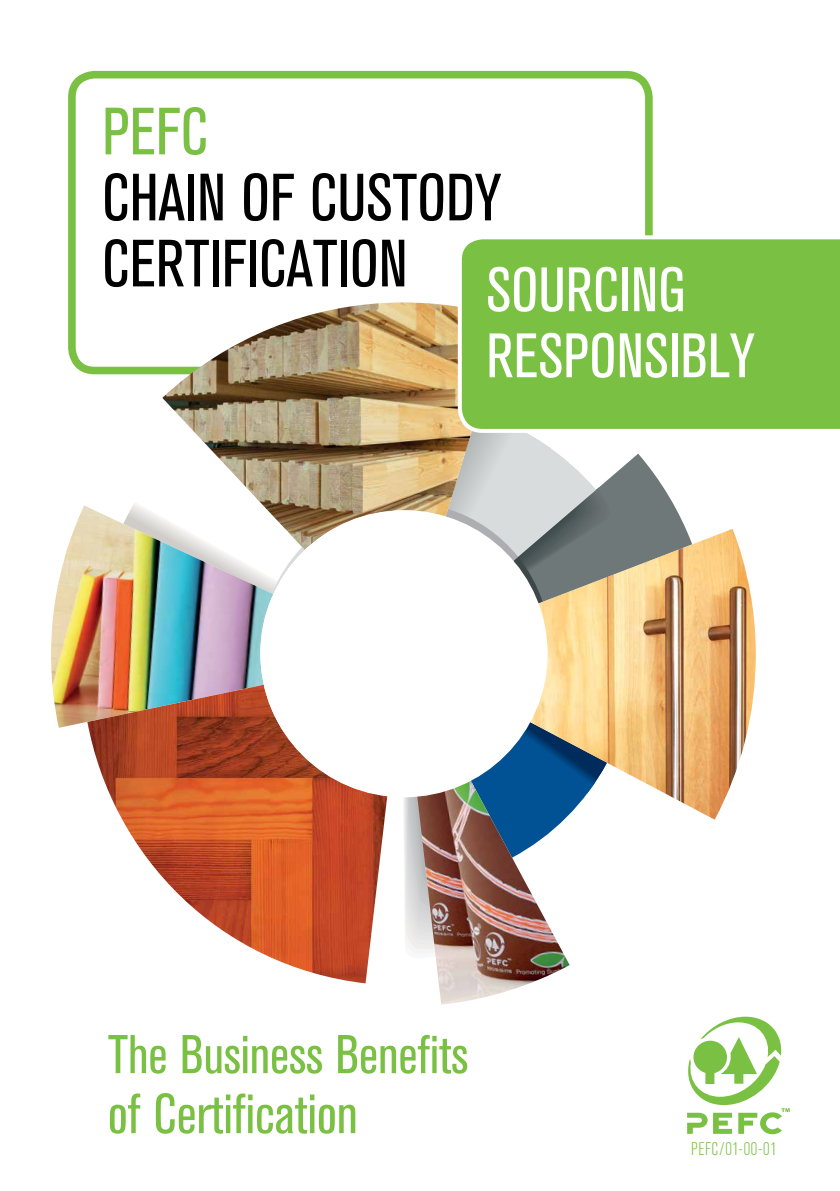
<style>
.page{position:relative;width:840px;height:1191px;background:#fff}
.page>*{position:absolute;margin:0;border:0;box-sizing:border-box;transform-origin:0 0}
.PEFC_HEADLINE{font:condensed 66px/66px "Akzidenz Grotesk BE";color:#000}
.PEFC_HEADLINE-2{font:condensed 62px/66px "Akzidenz Grotesk BE";letter-spacing:.005em;color:#fff}
.PEFC_HEADLINE-3{font:condensed 56px "Akzidenz Grotesk BE";color:#7ac143}
.PEFC_HEADLINE-4{font:condensed 54px "Akzidenz Grotesk BE";color:#7ac143}
.t1{font:300 condensed 18.2px "Akzidenz Grotesk BE";letter-spacing:.035em;color:#7ac143}
.s1{color:#7ac143}
</style>
<div class="page">
<svg style="left:687px;top:1016px;width:102px;height:118px"></svg>
<div style="left:68px;top:71px;width:584px;height:303px;border:8px solid #7ac143;border-radius:23px"></div>
<svg style="left:387px;top:796px;width:30px;height:157px"></svg>
<svg style="left:472px;top:433px;width:214px;height:347px"></svg>
<svg style="left:133px;top:503px;width:171px;height:90px"></svg>
<img style="left:417px;top:780px;width:152px;height:224px">
<img style="left:51px;top:505px;width:222px;height:223px">
<img style="left:87px;top:685px;width:300px;height:298px">
<img style="left:529px;top:529px;width:226px;height:290px">
<img style="left:162px;top:302px;width:344px;height:248px">
<div style="left:260px;top:510px;width:287px;height:287px;background:#fff;border-radius:50%"></div>
<div style="left:457px;top:235px;width:382px;height:198px;background:#7ac143"></div>
<p class="PEFC_HEADLINE" style="left:102px;top:100px;width:400px"><span class="s1">PEFC<br></span>CHAIN OF CUSTODY<br>CERTIFICATION</p>
<p class="PEFC_HEADLINE-2" style="left:486px;top:258px;width:269px">SOURCING<br>RESPONSIBLY</p>
<p class="PEFC_HEADLINE-4" style="left:108px;top:1024px;width:362px">The Business Benefits</p>
<p class="PEFC_HEADLINE-3" style="left:108px;top:1082px;width:251px">of Certification</p>
<p class="t1" style="left:690px;top:1139px;width:87px">PEFC/01-00-01</p>
</div>
